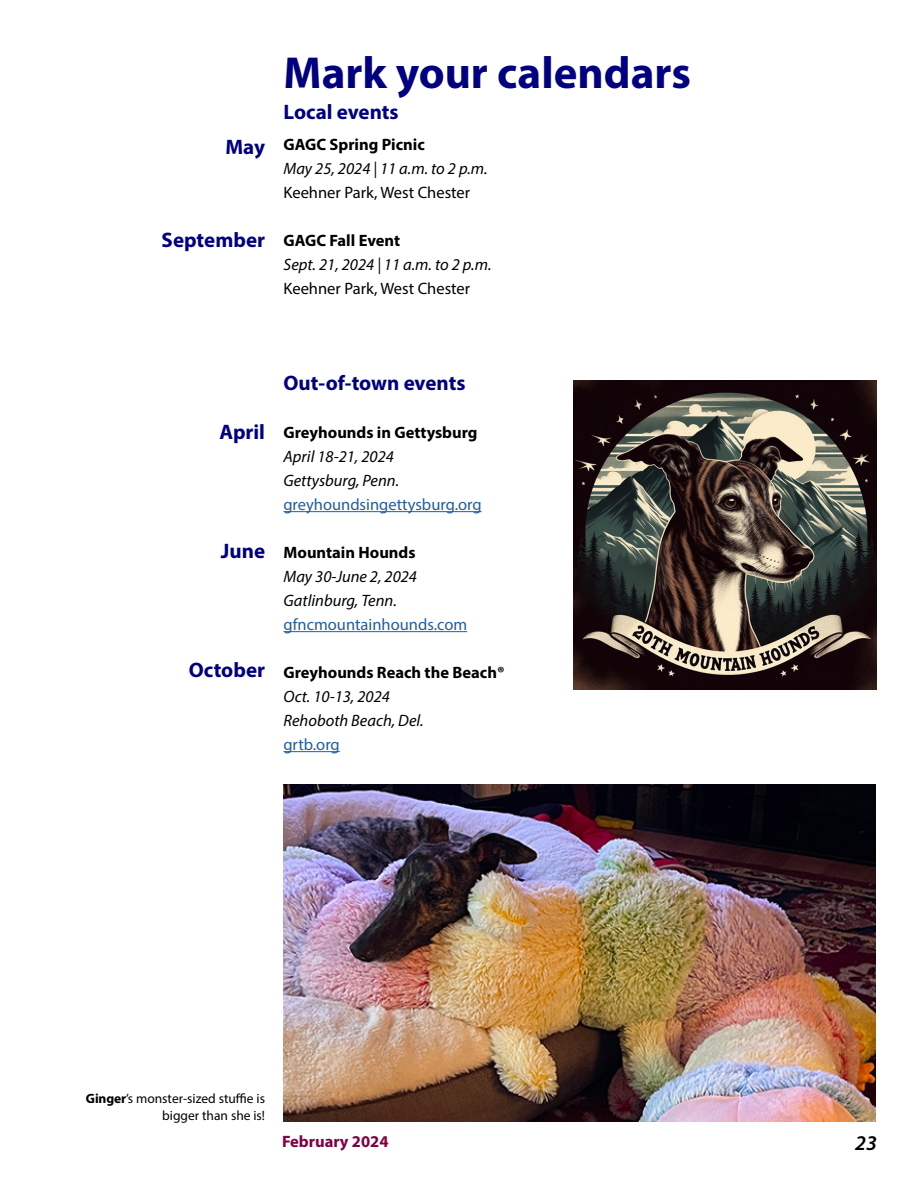
<style>
.page{position:relative;width:918px;height:1188px;background:#fff}
.page>*{position:absolute;margin:0;border:0;box-sizing:border-box;transform-origin:0 0}
.H1__NNN_Headlines{font:700 45px "Myriad Pro";color:#010080}
.H1__NNN_Headlines-2{font:700 21px "Myriad Pro";color:#010080}
.t1{font:italic 600 21px "Myriad Pro";color:#000}
.H1__NNN_Headlines-3{font:italic 16.5px "Myriad Pro";color:#000}
.H1__NNN_Headlines-4{font:700 16.5px "Myriad Pro";color:#000}
.H1__NNN_Headlines-5{font:16.5px "Myriad Pro";color:#215e9e}
.H1__NNN_Headlines-6{font:16.5px "Myriad Pro";color:#000}
.t2{font:700 16.5px "Myriad Pro";color:#810041}
.H1__NNN_Headlines-7{font:13.5px/16.5px "Myriad Pro";color:#000;text-align:right}
.s1{font-weight:700}
</style>
<div class="page">
<hr style="left:284px;top:511px;width:198px;height:1px;background:#215e9e">
<hr style="left:284px;top:631px;width:183px;height:1px;background:#215e9e">
<hr style="left:284px;top:751px;width:56px;height:1px;background:#215e9e">
<img style="left:573px;top:381px;width:303px;height:308px">
<img style="left:284px;top:784px;width:592px;height:337px">
<p class="H1__NNN_Headlines-2" style="left:225px;top:133px;width:41px">May</p>
<p class="H1__NNN_Headlines-2" style="left:162px;top:227px;width:105px">September</p>
<p class="H1__NNN_Headlines" style="left:284px;top:43px;width:409px">Mark your calendars</p>
<p class="H1__NNN_Headlines-2" style="left:284px;top:98px;width:117px">Local events</p>
<p class="H1__NNN_Headlines-4" style="left:284px;top:134px;width:143px">GAGC Spring Picnic</p>
<p class="H1__NNN_Headlines-3" style="left:284px;top:158px;width:206px">May 25, 2024 | 11 a.m. to 2 p.m.</p>
<p class="H1__NNN_Headlines-6" style="left:284px;top:182px;width:188px">Keehner Park, West Chester</p>
<p class="H1__NNN_Headlines-4" style="left:284px;top:230px;width:118px">GAGC Fall Event</p>
<p class="H1__NNN_Headlines-3" style="left:284px;top:254px;width:210px">Sept. 21, 2024 | 11 a.m. to 2 p.m.</p>
<p class="H1__NNN_Headlines-6" style="left:284px;top:278px;width:188px">Keehner Park, West Chester</p>
<p class="H1__NNN_Headlines-2" style="left:219px;top:418px;width:47px">April</p>
<p class="H1__NNN_Headlines-2" style="left:221px;top:537px;width:46px">June</p>
<p class="H1__NNN_Headlines-2" style="left:189px;top:656px;width:78px">October</p>
<p class="H1__NNN_Headlines-2" style="left:284px;top:369px;width:184px">Out-of-town events</p>
<p class="H1__NNN_Headlines-4" style="left:284px;top:422px;width:196px">Greyhounds in Gettysburg</p>
<p class="H1__NNN_Headlines-3" style="left:284px;top:446px;width:112px">April 18-21, 2024</p>
<p class="H1__NNN_Headlines-3" style="left:284px;top:470px;width:117px">Gettysburg, Penn.</p>
<p class="H1__NNN_Headlines-5" style="left:284px;top:494px;width:200px">greyhoundsingettysburg.org</p>
<p class="H1__NNN_Headlines-4" style="left:284px;top:542px;width:134px">Mountain Hounds</p>
<p class="H1__NNN_Headlines-3" style="left:284px;top:566px;width:135px">May 30-June 2, 2024</p>
<p class="H1__NNN_Headlines-3" style="left:284px;top:590px;width:115px">Gatlinburg, Tenn.</p>
<p class="H1__NNN_Headlines-5" style="left:284px;top:614px;width:185px">gfncmountainhounds.com</p>
<p class="H1__NNN_Headlines-4" style="left:284px;top:662px;width:223px">Greyhounds Reach the Beach®</p>
<p class="H1__NNN_Headlines-3" style="left:284px;top:686px;width:108px">Oct. 10-13, 2024</p>
<p class="H1__NNN_Headlines-3" style="left:284px;top:710px;width:142px">Rehoboth Beach, Del.</p>
<p class="H1__NNN_Headlines-5" style="left:284px;top:734px;width:58px">grtb.org</p>
<p class="H1__NNN_Headlines-7" style="left:86px;top:1090px;width:181px"><span class="s1">Ginger</span>’s monster-sized stuffie is bigger than she is!</p>
<p class="t2" style="left:282px;top:1130px;width:108px">February 2024</p>
<p class="t1" style="left:855px;top:1129px;width:23px">23</p>
</div>
